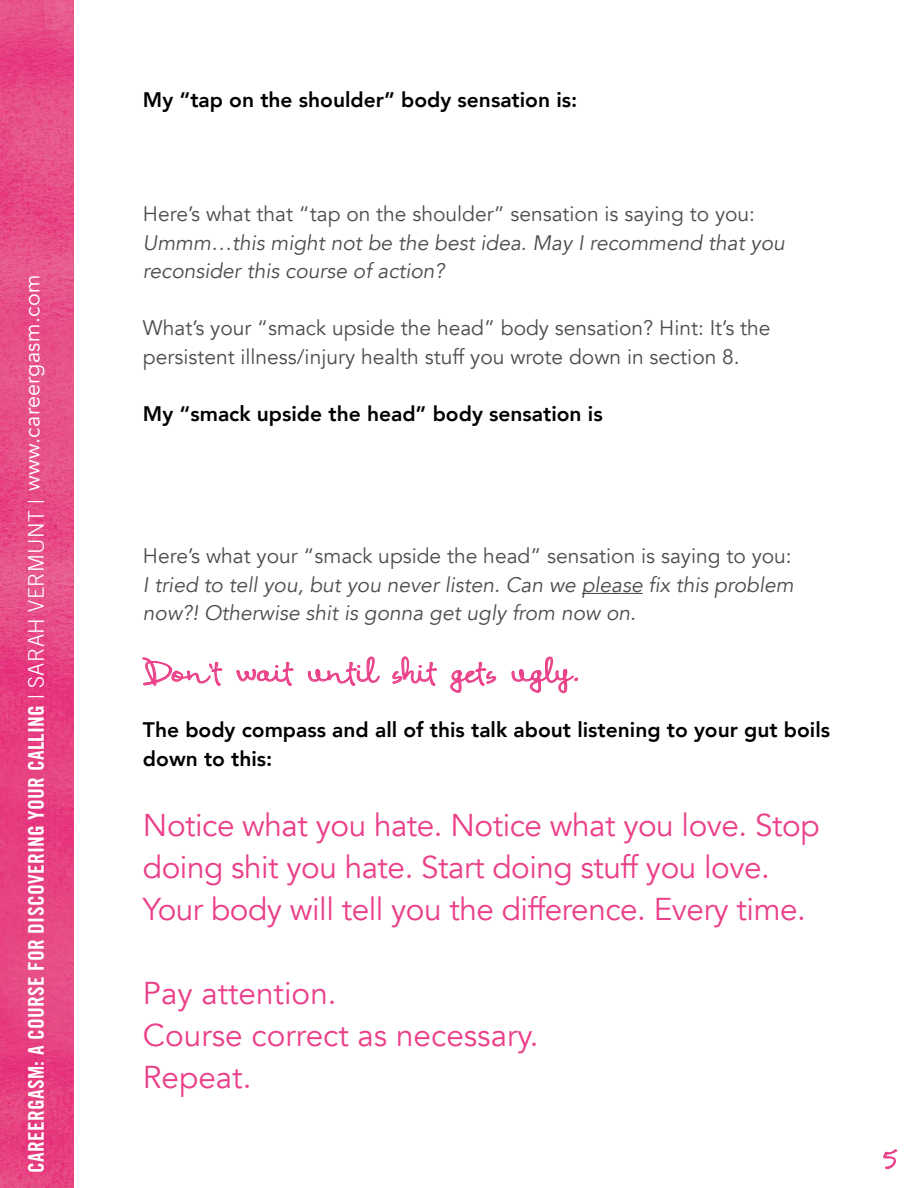
<style>
.page{position:relative;width:918px;height:1188px;background:#fff}
.page>*{position:absolute;margin:0;border:0;box-sizing:border-box;transform-origin:0 0}
.t1{font:31.5px/42px "Avenir";letter-spacing:-.015em;color:#ea3f89}
.t2{font:27px "Coral";color:#ea3f89}
.t3{font:21.6px "Trade Gothic LT Bold Cond Twenty";letter-spacing:.015em;color:#fff}
.t4{font:21.6px "Avenir";letter-spacing:.015em;color:#fff}
.t5{font:21px/28.5px "Avenir";color:#4d4d4f}
.t6{font:italic 21px/28.5px "Avenir";color:#4d4d4f}
.t7{font:800 21px/28.5px "Avenir";color:#000}
.s1{font-family:"Trade Gothic LT";font-weight:300}
</style>
<div class="page">
<svg style="left:883px;top:1149px;width:14px;height:20px"></svg>
<img style="left:0;top:0;width:74px;height:1188px">
<hr style="left:582px;top:593px;width:61px;height:1px;background:#4d4d4f">
<svg style="left:142px;top:657px;width:80px;height:29px"></svg>
<svg style="left:236px;top:661px;width:57px;height:25px"></svg>
<svg style="left:308px;top:656px;width:72px;height:30px"></svg>
<svg style="left:392px;top:656px;width:45px;height:30px"></svg>
<svg style="left:450px;top:661px;width:46px;height:32px"></svg>
<svg style="left:511px;top:657px;width:67px;height:36px"></svg>
<p class="t4" style="left:19px;top:490px;width:217px;rotate:-90deg">www.careergasm.com</p>
<p class="t3" style="left:23px;top:1173px;width:676px;rotate:-90deg">CAREERGASM: A COURSE FOR DISCOVERING YOUR CALLING <span class="s1">| SARAH VERMUNT |</span></p>
<p class="t7" style="left:143px;top:86px;width:436px">My “tap on the shoulder” body sensation is:</p>
<p class="t5" style="left:143px;top:200px;width:614px">Here’s what that “tap on the shoulder” sensation is saying to you:</p>
<p class="t6" style="left:143px;top:229px;width:643px">Ummm…this might not be the best idea. May I recommend that you reconsider this course of action?</p>
<p class="t5" style="left:143px;top:314px;width:629px">What’s your “smack upside the head” body sensation? Hint: It’s the persistent illness/injury health stuff you wrote down in section 8.</p>
<p class="t7" style="left:143px;top:399px;width:461px">My “smack upside the head” body sensation is</p>
<p class="t5" style="left:143px;top:542px;width:650px">Here’s what your “smack upside the head” sensation is saying to you:</p>
<p class="t6" style="left:143px;top:571px;width:652px">I tried to tell you, but you never listen. Can we please fix this problem now?! Otherwise shit is gonna get ugly from now on.</p>
<p class="t2" style="left:143px;top:655px;width:439px">Don’t wait until shit gets ugly.</p>
<p class="t7" style="left:143px;top:716px;width:689px">The body compass and all of this talk about listening to your gut boils down to this:</p>
<h1 class="t1" style="left:143px;top:805px;width:678px">Notice what you hate. Notice what you love. Stop doing shit you hate. Start doing stuff you love.<br>Your body will tell you the difference. Every time.</h1>
<h1 class="t1" style="left:143px;top:973px;width:397px">Pay attention.<br>Course correct as necessary.<br>Repeat.</h1>
<p class="t2" style="left:883px;top:1142px;width:16px">5</p>
</div>
